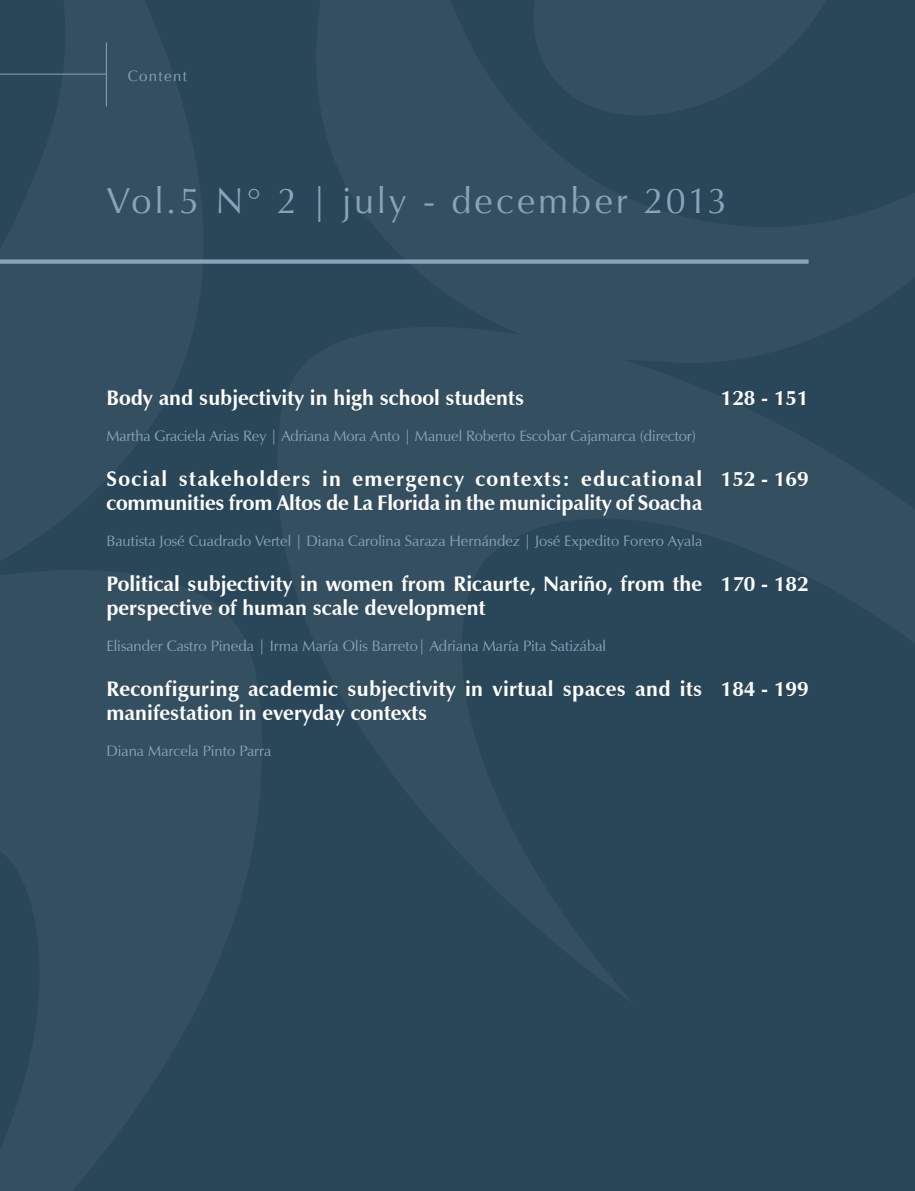
<style>
.page{position:relative;width:915px;height:1191px;background:#fff}
.page>*{position:absolute;margin:0;border:0;box-sizing:border-box;transform-origin:0 0}
.t1{font:36px "Optima";letter-spacing:.07em;color:#88a4ba}
.t2{font:700 21px/24px "Zapf Humanist 601 BT";color:#fff}
.t3{font:15px "Zapf Humanist 601 BT";color:#88a4ba}
.t4{font:15px "Optima";letter-spacing:.095em;color:#88a4ba}
</style>
<div class="page">
<div style="left:0;top:0;width:914px;height:1191px;background:#2a4759"></div>
<hr style="left:0;top:74px;width:106px;height:1px;background:#88a4ba">
<hr style="left:106px;top:43px;width:1px;height:63px;background:#88a4ba">
<div style="left:0;top:259px;width:808px;height:5px;background:#88a4ba"></div>
<p class="t4" style="left:128px;top:67px;width:61px">Content</p>
<h1 class="t1" style="left:106px;top:180px;width:622px">Vol.5 N° 2 | july - december 2013</h1>
<p class="t2" style="left:106px;top:386px;width:419px">Body and subjectivity in high school students</p>
<p class="t3" style="left:106px;top:426px;width:590px">Martha Graciela Arias Rey | Adriana Mora Anto | Manuel Roberto Escobar Cajamarca (director)</p>
<p class="t2" style="left:106px;top:467px;width:597px">Social stakeholders in emergency contexts: educational communities from Altos de La Florida in the municipality of Soacha</p>
<p class="t3" style="left:106px;top:531px;width:597px">Bautista José Cuadrado Vertel | Diana Carolina Saraza Hernández | José Expedito Forero Ayala</p>
<p class="t2" style="left:106px;top:572px;width:597px">Political subjectivity in women from Ricaurte, Nariño, from the perspective of human scale development</p>
<p class="t3" style="left:106px;top:637px;width:501px">Elisander Castro Pineda | Irma María Olis Barreto| Adriana María Pita Satizábal</p>
<p class="t2" style="left:106px;top:677px;width:597px">Reconfiguring academic subjectivity in virtual spaces and its manifestation in everyday contexts</p>
<p class="t3" style="left:106px;top:742px;width:166px">Diana Marcela Pinto Parra</p>
<p class="t2" style="left:720px;top:386px;width:89px">128 - 151</p>
<p class="t2" style="left:720px;top:467px;width:89px">152 - 169</p>
<p class="t2" style="left:720px;top:572px;width:89px">170 - 182</p>
<p class="t2" style="left:720px;top:677px;width:89px">184 - 199</p>
</div>
